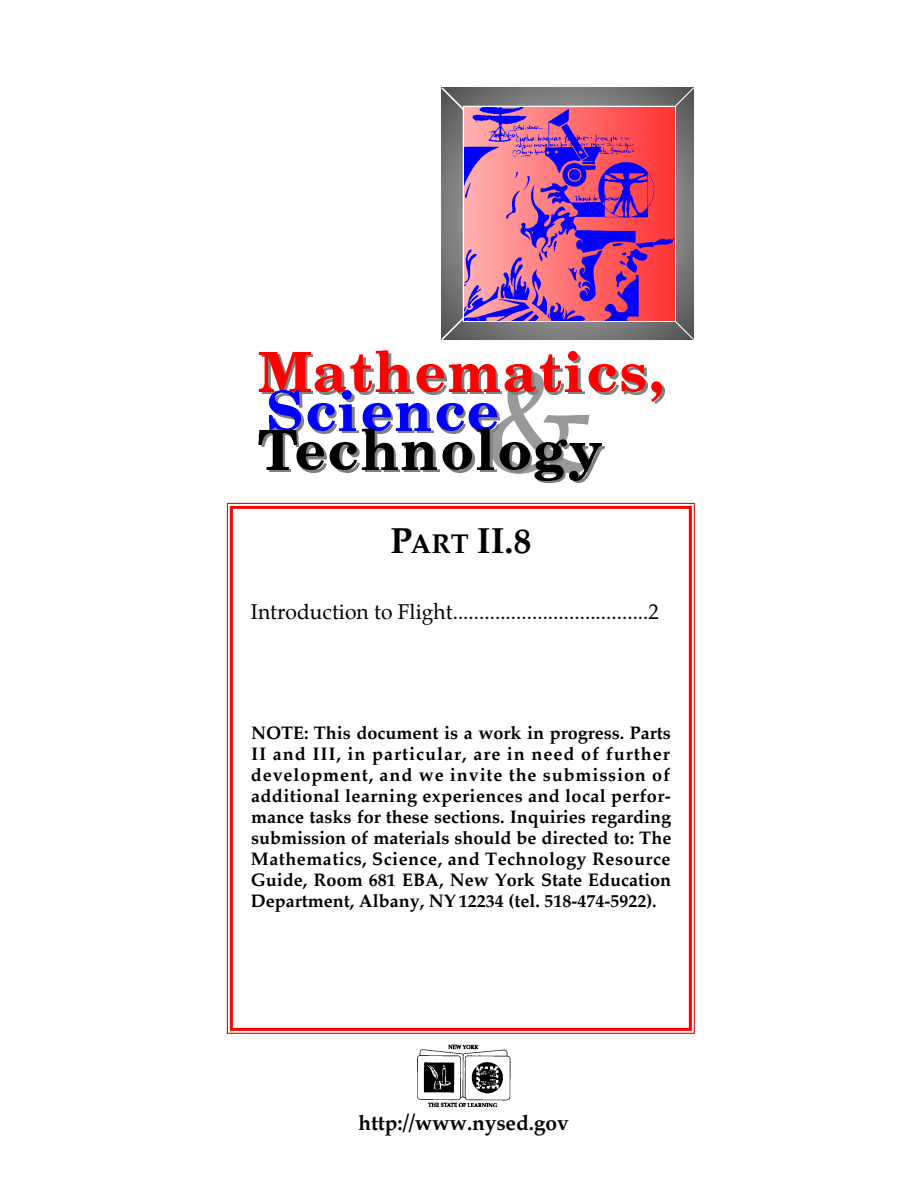
<style>
.page{position:relative;width:918px;height:1188px;background:#fff}
.page>*{position:absolute;margin:0;border:0;box-sizing:border-box;transform-origin:0 0}
.t1{font:144px "Palatino";color:#999}
.t2{font:700 36px "Palatino";color:#000}
.t3{font:21px "Palatino";color:#000}
.t4{font:700 21px "Palatino";letter-spacing:-.005em;color:#000}
.t5{font:700 18px/21px "Palatino";color:#000;text-align:justify}
.s1{font-size:27px}
</style>
<div class="page">
<img style="left:417px;top:1044px;width:94px;height:63px">
<div style="left:230px;top:506px;width:462px;height:525px;border:3px solid #f00"></div>
<svg style="left:441px;top:87px;width:253px;height:253px;background:#767676"></svg>
<div style="left:463px;top:106px;width:213px;height:216px;border:2px solid #fff"></div>
<img style="left:464px;top:107px;width:210px;height:213px">
<img style="left:258px;top:355px;width:55px;height:39px">
<img style="left:258px;top:352px;width:52px;height:39px">
<img style="left:318px;top:392px;width:18px;height:2px">
<img style="left:311px;top:365px;width:35px;height:27px">
<img style="left:358px;top:391px;width:16px;height:3px">
<img style="left:347px;top:354px;width:25px;height:38px">
<img style="left:375px;top:391px;width:39px;height:3px">
<img style="left:372px;top:351px;width:39px;height:40px">
<img style="left:424px;top:371px;width:114px;height:23px">
<img style="left:412px;top:365px;width:32px;height:27px">
<img style="left:446px;top:365px;width:53px;height:26px">
<img style="left:501px;top:365px;width:35px;height:27px">
<img style="left:547px;top:368px;width:16px;height:26px">
<img style="left:536px;top:354px;width:25px;height:38px">
<img style="left:564px;top:391px;width:21px;height:3px">
<img style="left:562px;top:351px;width:20px;height:40px">
<img style="left:596px;top:392px;width:19px;height:2px">
<img style="left:588px;top:365px;width:57px;height:27px">
<img style="left:620px;top:368px;width:27px;height:26px">
<img style="left:652px;top:385px;width:12px;height:19px">
<img style="left:647px;top:381px;width:15px;height:20px">
<img style="left:296px;top:393px;width:7px;height:40px">
<img style="left:264px;top:390px;width:37px;height:41px">
<img style="left:314px;top:407px;width:22px;height:27px">
<img style="left:303px;top:404px;width:31px;height:27px">
<img style="left:338px;top:430px;width:20px;height:3px">
<img style="left:336px;top:390px;width:20px;height:40px">
<img style="left:390px;top:410px;width:2px;height:19px">
<img style="left:362px;top:404px;width:28px;height:25px">
<img style="left:400px;top:407px;width:99px;height:27px">
<img style="left:392px;top:404px;width:71px;height:27px">
<img style="left:465px;top:404px;width:31px;height:27px">
<img style="left:266px;top:433px;width:33px;height:39px">
<img style="left:258px;top:430px;width:38px;height:39px">
<img style="left:295px;top:447px;width:63px;height:25px">
<img style="left:292px;top:443px;width:32px;height:27px">
<img style="left:326px;top:443px;width:31px;height:27px">
<img style="left:361px;top:431px;width:39px;height:41px">
<img style="left:358px;top:429px;width:39px;height:40px">
<img style="left:403px;top:450px;width:71px;height:22px">
<img style="left:398px;top:443px;width:74px;height:27px">
<img style="left:476px;top:431px;width:20px;height:41px">
<img style="left:474px;top:429px;width:20px;height:40px">
<img style="left:508px;top:450px;width:23px;height:22px">
<img style="left:495px;top:443px;width:34px;height:27px">
<img style="left:537px;top:442px;width:32px;height:41px">
<img style="left:531px;top:440px;width:35px;height:40px">
<img style="left:571px;top:446px;width:33px;height:37px">
<img style="left:567px;top:444px;width:35px;height:36px">
<h1 class="t1" style="left:483px;top:354px;width:114px">&amp;</h1>
<h2 class="t2" style="left:391px;top:523px;width:142px">P<span class="s1">ART</span> II.8</h2>
<p class="t3" style="left:251px;top:602px;width:410px">Introduction to Flight.....................................2</p>
<p class="t5" style="left:251px;top:724px;width:422px">NOTE: This document is a work in progress. Parts II and III, in particular, are in need of further development, and we invite the submission of additional learning experiences and local perfor&shy;mance tasks for these sections. Inquiries regarding submission of materials should be directed to: The Mathematics, Science, and Technology Resource Guide, Room 681 EBA, New York State Education Department, Albany, NY 12234 (tel. 518-474-5922).</p>
<p class="t4" style="left:358px;top:1112px;width:212px">http://www.nysed.gov</p>
</div>
